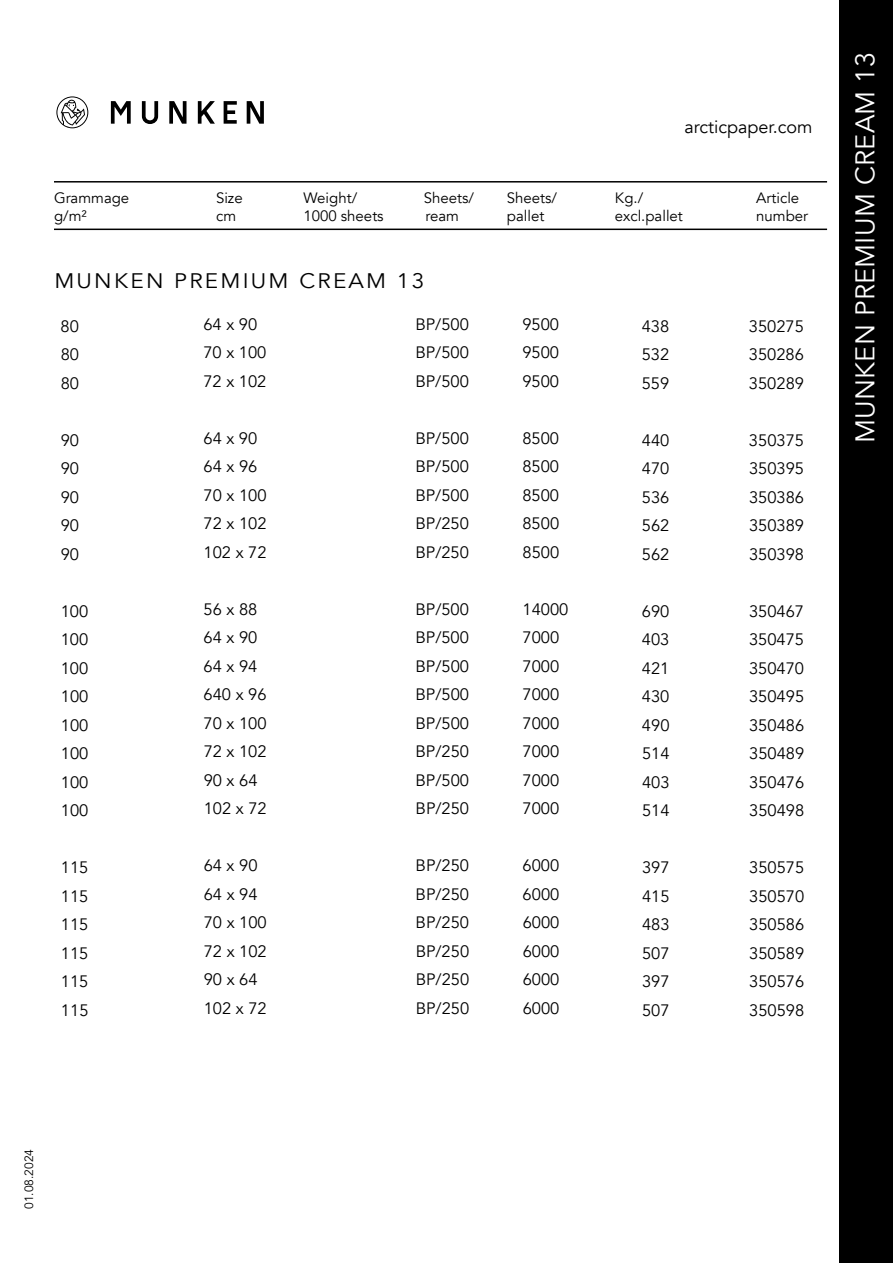
<style>
.page{position:relative;width:893px;height:1263px;background:#fff}
.page>*{position:absolute;margin:0;border:0;box-sizing:border-box;transform-origin:0 0}
.t1{font:27px "Avenir";letter-spacing:.01em;color:#fff}
.t2{font:21px "Avenir";letter-spacing:.1em;color:#000;scale:1.07 1}
.t3{font:18px "Avenir";color:#000}
.t4{font:16.5px "Avenir";color:#000}
.t5{font:15px "Avenir";color:#000}
.t6{font:12px "Avenir";color:#000}
</style>
<div class="page">
<div style="left:839px;top:0;width:54px;height:1263px;background:#000"></div>
<hr style="left:0;top:0;width:1px;height:1263px;background:#000">
<hr style="left:54px;top:181px;width:773px;height:2px;background:#000">
<hr style="left:54px;top:229px;width:773px;height:1px;background:#000">
<svg style="left:142px;top:101px;width:122px;height:23px"></svg>
<svg style="left:111px;top:101px;width:20px;height:23px"></svg>
<svg style="left:56px;top:96px;width:32px;height:32px"></svg>
<p class="t3" style="left:685px;top:116px;width:129px">arcticpaper.com</p>
<p class="t5" style="left:54px;top:189px;width:77px">Grammage</p>
<p class="t5" style="left:216px;top:189px;width:28px">Size</p>
<p class="t5" style="left:303px;top:189px;width:55px">Weight/</p>
<p class="t5" style="left:424px;top:189px;width:52px">Sheets/</p>
<p class="t5" style="left:507px;top:189px;width:52px">Sheets/</p>
<p class="t5" style="left:615px;top:189px;width:30px">Kg./</p>
<p class="t5" style="left:756px;top:189px;width:45px">Article</p>
<p class="t5" style="left:54px;top:207px;width:34px">g/m²</p>
<p class="t5" style="left:216px;top:207px;width:22px">cm</p>
<p class="t5" style="left:303px;top:207px;width:82px">1000 sheets</p>
<p class="t5" style="left:425px;top:207px;width:35px">ream</p>
<p class="t5" style="left:507px;top:207px;width:39px">pallet</p>
<p class="t5" style="left:615px;top:207px;width:70px">excl.pallet</p>
<p class="t5" style="left:756px;top:207px;width:53px">number</p>
<p class="t2" style="left:54px;top:268px;width:347px">MUNKEN PREMIUM CREAM 13</p>
<p class="t4" style="left:61px;top:316px;width:20px">80</p>
<p class="t4" style="left:203px;top:314px;width:55px">64 x 90</p>
<p class="t4" style="left:415px;top:314px;width:55px">BP/500</p>
<p class="t4" style="left:522px;top:314px;width:38px">9500</p>
<p class="t4" style="left:642px;top:316px;width:29px">438</p>
<p class="t4" style="left:749px;top:316px;width:57px">350275</p>
<p class="t4" style="left:61px;top:345px;width:20px">80</p>
<p class="t4" style="left:203px;top:343px;width:64px">70 x 100</p>
<p class="t4" style="left:415px;top:343px;width:55px">BP/500</p>
<p class="t4" style="left:522px;top:343px;width:38px">9500</p>
<p class="t4" style="left:642px;top:345px;width:29px">532</p>
<p class="t4" style="left:749px;top:345px;width:57px">350286</p>
<p class="t4" style="left:61px;top:373px;width:20px">80</p>
<p class="t4" style="left:203px;top:371px;width:64px">72 x 102</p>
<p class="t4" style="left:415px;top:371px;width:55px">BP/500</p>
<p class="t4" style="left:522px;top:371px;width:38px">9500</p>
<p class="t4" style="left:642px;top:373px;width:29px">559</p>
<p class="t4" style="left:749px;top:373px;width:57px">350289</p>
<p class="t4" style="left:61px;top:430px;width:20px">90</p>
<p class="t4" style="left:203px;top:428px;width:55px">64 x 90</p>
<p class="t4" style="left:415px;top:428px;width:55px">BP/500</p>
<p class="t4" style="left:522px;top:428px;width:38px">8500</p>
<p class="t4" style="left:642px;top:430px;width:29px">440</p>
<p class="t4" style="left:749px;top:430px;width:57px">350375</p>
<p class="t4" style="left:61px;top:459px;width:20px">90</p>
<p class="t4" style="left:204px;top:457px;width:55px">64 x 96</p>
<p class="t4" style="left:415px;top:457px;width:55px">BP/500</p>
<p class="t4" style="left:522px;top:457px;width:38px">8500</p>
<p class="t4" style="left:642px;top:459px;width:29px">470</p>
<p class="t4" style="left:749px;top:459px;width:57px">350395</p>
<p class="t4" style="left:61px;top:487px;width:20px">90</p>
<p class="t4" style="left:204px;top:485px;width:64px">70 x 100</p>
<p class="t4" style="left:415px;top:485px;width:55px">BP/500</p>
<p class="t4" style="left:522px;top:485px;width:38px">8500</p>
<p class="t4" style="left:642px;top:487px;width:29px">536</p>
<p class="t4" style="left:749px;top:487px;width:57px">350386</p>
<p class="t4" style="left:61px;top:516px;width:20px">90</p>
<p class="t4" style="left:204px;top:514px;width:64px">72 x 102</p>
<p class="t4" style="left:415px;top:514px;width:55px">BP/250</p>
<p class="t4" style="left:522px;top:514px;width:38px">8500</p>
<p class="t4" style="left:642px;top:516px;width:29px">562</p>
<p class="t4" style="left:749px;top:516px;width:57px">350389</p>
<p class="t4" style="left:61px;top:544px;width:20px">90</p>
<p class="t4" style="left:204px;top:542px;width:64px">102 x 72</p>
<p class="t4" style="left:415px;top:542px;width:55px">BP/250</p>
<p class="t4" style="left:522px;top:542px;width:38px">8500</p>
<p class="t4" style="left:642px;top:544px;width:29px">562</p>
<p class="t4" style="left:749px;top:544px;width:57px">350398</p>
<p class="t4" style="left:61px;top:601px;width:29px">100</p>
<p class="t4" style="left:204px;top:599px;width:55px">56 x 88</p>
<p class="t4" style="left:415px;top:599px;width:55px">BP/500</p>
<p class="t4" style="left:522px;top:599px;width:47px">14000</p>
<p class="t4" style="left:642px;top:601px;width:29px">690</p>
<p class="t4" style="left:749px;top:601px;width:57px">350467</p>
<p class="t4" style="left:61px;top:630px;width:29px">100</p>
<p class="t4" style="left:204px;top:628px;width:55px">64 x 90</p>
<p class="t4" style="left:415px;top:628px;width:55px">BP/500</p>
<p class="t4" style="left:522px;top:628px;width:38px">7000</p>
<p class="t4" style="left:642px;top:630px;width:29px">403</p>
<p class="t4" style="left:749px;top:630px;width:57px">350475</p>
<p class="t4" style="left:61px;top:658px;width:29px">100</p>
<p class="t4" style="left:204px;top:656px;width:55px">64 x 94</p>
<p class="t4" style="left:415px;top:656px;width:55px">BP/500</p>
<p class="t4" style="left:522px;top:656px;width:38px">7000</p>
<p class="t4" style="left:642px;top:658px;width:29px">421</p>
<p class="t4" style="left:749px;top:658px;width:57px">350470</p>
<p class="t4" style="left:61px;top:687px;width:29px">100</p>
<p class="t4" style="left:204px;top:685px;width:64px">640 x 96</p>
<p class="t4" style="left:416px;top:685px;width:55px">BP/500</p>
<p class="t4" style="left:523px;top:685px;width:38px">7000</p>
<p class="t4" style="left:642px;top:687px;width:29px">430</p>
<p class="t4" style="left:749px;top:687px;width:57px">350495</p>
<p class="t4" style="left:61px;top:715px;width:29px">100</p>
<p class="t4" style="left:204px;top:713px;width:64px">70 x 100</p>
<p class="t4" style="left:416px;top:713px;width:55px">BP/500</p>
<p class="t4" style="left:523px;top:713px;width:38px">7000</p>
<p class="t4" style="left:642px;top:715px;width:29px">490</p>
<p class="t4" style="left:749px;top:715px;width:57px">350486</p>
<p class="t4" style="left:61px;top:744px;width:29px">100</p>
<p class="t4" style="left:204px;top:742px;width:64px">72 x 102</p>
<p class="t4" style="left:416px;top:742px;width:55px">BP/250</p>
<p class="t4" style="left:523px;top:742px;width:38px">7000</p>
<p class="t4" style="left:642px;top:744px;width:29px">514</p>
<p class="t4" style="left:749px;top:744px;width:57px">350489</p>
<p class="t4" style="left:61px;top:772px;width:29px">100</p>
<p class="t4" style="left:204px;top:770px;width:55px">90 x 64</p>
<p class="t4" style="left:416px;top:770px;width:55px">BP/500</p>
<p class="t4" style="left:523px;top:770px;width:38px">7000</p>
<p class="t4" style="left:642px;top:772px;width:29px">403</p>
<p class="t4" style="left:749px;top:772px;width:57px">350476</p>
<p class="t4" style="left:61px;top:801px;width:29px">100</p>
<p class="t4" style="left:204px;top:799px;width:64px">102 x 72</p>
<p class="t4" style="left:416px;top:799px;width:55px">BP/250</p>
<p class="t4" style="left:523px;top:799px;width:38px">7000</p>
<p class="t4" style="left:642px;top:801px;width:29px">514</p>
<p class="t4" style="left:749px;top:801px;width:57px">350498</p>
<p class="t4" style="left:61px;top:858px;width:29px">115</p>
<p class="t4" style="left:204px;top:856px;width:55px">64 x 90</p>
<p class="t4" style="left:416px;top:856px;width:55px">BP/250</p>
<p class="t4" style="left:523px;top:856px;width:38px">6000</p>
<p class="t4" style="left:642px;top:858px;width:29px">397</p>
<p class="t4" style="left:749px;top:858px;width:57px">350575</p>
<p class="t4" style="left:61px;top:886px;width:29px">115</p>
<p class="t4" style="left:204px;top:884px;width:55px">64 x 94</p>
<p class="t4" style="left:416px;top:884px;width:55px">BP/250</p>
<p class="t4" style="left:523px;top:884px;width:38px">6000</p>
<p class="t4" style="left:642px;top:886px;width:29px">415</p>
<p class="t4" style="left:749px;top:886px;width:57px">350570</p>
<p class="t4" style="left:61px;top:915px;width:29px">115</p>
<p class="t4" style="left:204px;top:913px;width:64px">70 x 100</p>
<p class="t4" style="left:416px;top:913px;width:55px">BP/250</p>
<p class="t4" style="left:523px;top:913px;width:38px">6000</p>
<p class="t4" style="left:642px;top:915px;width:29px">483</p>
<p class="t4" style="left:749px;top:915px;width:57px">350586</p>
<p class="t4" style="left:61px;top:943px;width:29px">115</p>
<p class="t4" style="left:204px;top:941px;width:64px">72 x 102</p>
<p class="t4" style="left:416px;top:941px;width:55px">BP/250</p>
<p class="t4" style="left:523px;top:941px;width:38px">6000</p>
<p class="t4" style="left:642px;top:943px;width:29px">507</p>
<p class="t4" style="left:749px;top:943px;width:57px">350589</p>
<p class="t4" style="left:61px;top:972px;width:29px">115</p>
<p class="t4" style="left:204px;top:970px;width:55px">90 x 64</p>
<p class="t4" style="left:416px;top:970px;width:55px">BP/250</p>
<p class="t4" style="left:523px;top:970px;width:38px">6000</p>
<p class="t4" style="left:642px;top:972px;width:29px">397</p>
<p class="t4" style="left:749px;top:972px;width:57px">350576</p>
<p class="t4" style="left:61px;top:1000px;width:29px">115</p>
<p class="t4" style="left:204px;top:998px;width:64px">102 x 72</p>
<p class="t4" style="left:416px;top:998px;width:55px">BP/250</p>
<p class="t4" style="left:523px;top:998px;width:38px">6000</p>
<p class="t4" style="left:642px;top:1000px;width:29px">507</p>
<p class="t4" style="left:749px;top:1000px;width:57px">350598</p>
<h1 class="t1" style="left:849px;top:443px;width:392px;rotate:-90deg">MUNKEN PREMIUM CREAM 13</h1>
<p class="t6" style="left:22px;top:1209px;width:62px;rotate:-90deg">01.08.2024</p>
</div>
